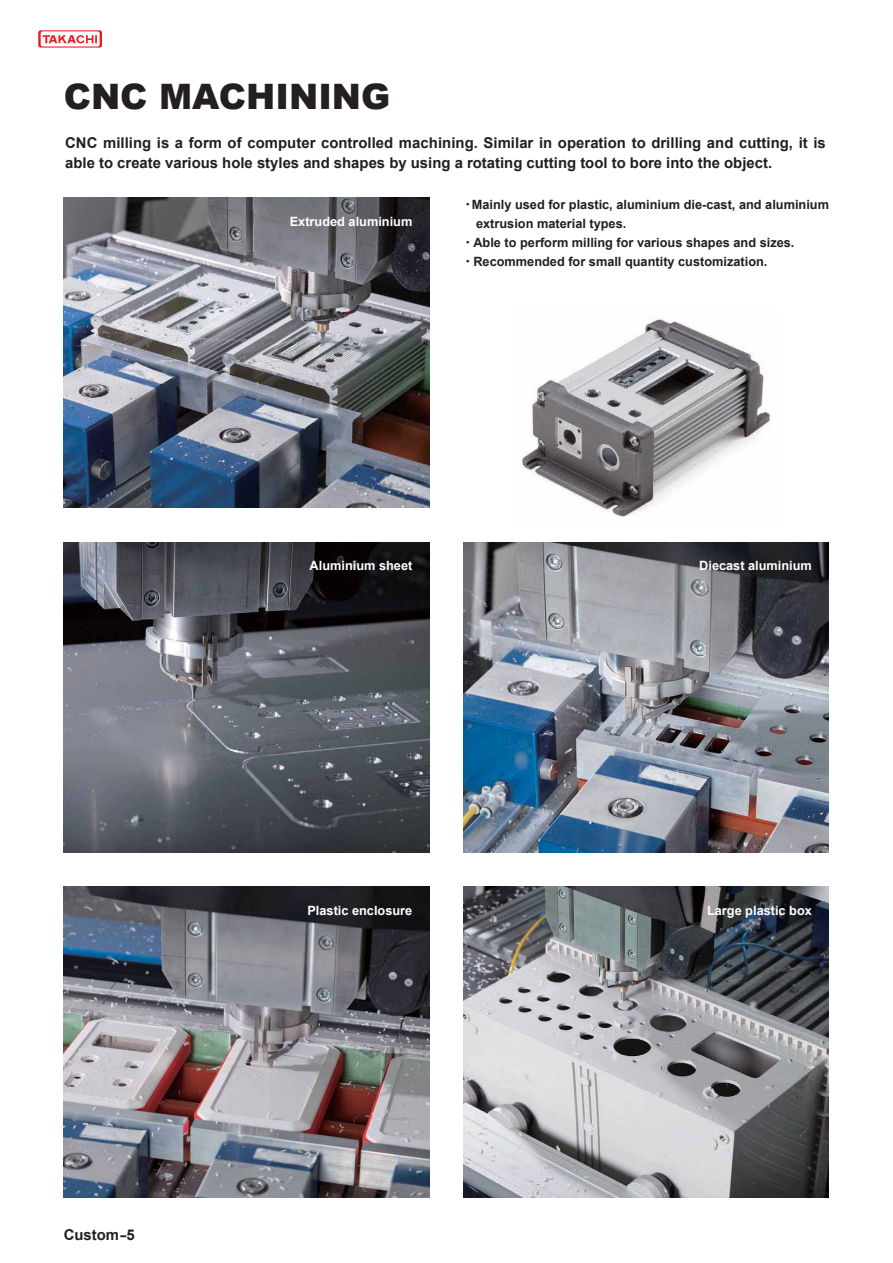
<style>
.page{position:relative;width:893px;height:1263px;background:#fff}
.page>*{position:absolute;margin:0;border:0;box-sizing:border-box;transform-origin:0 0}
.t1{font:900 35.1px "Arial";color:#231f20}
.t2{font:700 14.85px/19.2px "Arial";color:#231f20}
.t3{font:700 12.75px "Arial";color:#231f20}
.t4{font:700 12.75px "Arial";color:#fff}
.s1{font-family:"Gothic MB101 Pr 6 N De Bold 90 msp RKSJ H";font-weight:400}
</style>
<div class="page">
<img style="left:521px;top:318px;width:250px;height:199px">
<img style="left:64px;top:198px;width:365px;height:310px">
<img style="left:64px;top:542px;width:365px;height:310px">
<img style="left:463px;top:542px;width:366px;height:310px">
<img style="left:463px;top:887px;width:366px;height:310px">
<img style="left:64px;top:887px;width:365px;height:310px">
<svg style="left:38px;top:30px;width:64px;height:18px"></svg>
<h1 class="t1" style="left:64px;top:70px;width:328px">CNC MACHINING</h1>
<p class="t2" style="left:65px;top:134px;width:762px">CNC milling is a form of computer controlled machining. Similar in operation to drilling and cutting, it is able to create various hole styles and shapes by using a rotating cutting tool to bore into the object.</p>
<p class="t3" style="left:461px;top:197px;width:369px"><span class="s1">・</span>Mainly used for plastic, aluminium die-cast, and aluminium</p>
<p class="t3" style="left:476px;top:216px;width:152px">extrusion material types.</p>
<p class="t3" style="left:461px;top:236px;width:334px"><span class="s1">・</span>Able to perform milling for various shapes and sizes.</p>
<p class="t3" style="left:461px;top:255px;width:307px"><span class="s1">・</span>Recommended for small quantity customization.</p>
<p class="t4" style="left:290px;top:214px;width:124px">Extruded aluminium</p>
<p class="t4" style="left:310px;top:559px;width:104px">Aluminium sheet</p>
<p class="t4" style="left:699px;top:559px;width:114px">Diecast aluminium</p>
<p class="t2" style="left:64px;top:1225px;width:73px">Custom-5</p>
<p class="t4" style="left:307px;top:903px;width:106px">Plastic enclosure</p>
<p class="t4" style="left:707px;top:903px;width:106px">Large plastic box</p>
</div>
